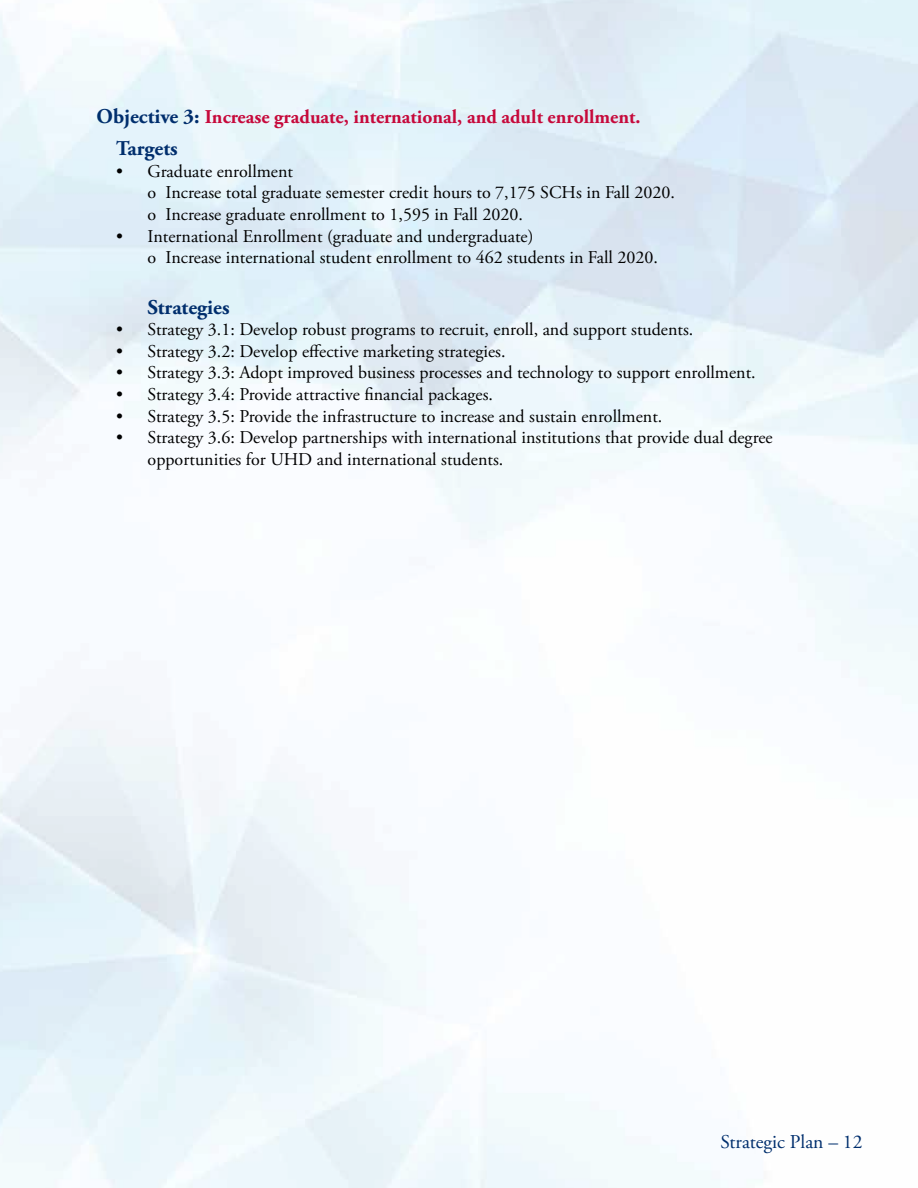
<style>
.page{position:relative;width:918px;height:1188px;background:#fff}
.page>*{position:absolute;margin:0;border:0;box-sizing:border-box;transform-origin:0 0}
.t1{font:700 21px "Adobe Garamond Pro";color:#002e6d}
.t2{font:700 19.5px "Adobe Garamond Pro";color:#c6093b}
.t3{font:19.5px "Adobe Garamond Pro";color:#002e6d}
.t4{font:18px/21.6px "Adobe Garamond Pro";color:#000}
.s1{font-size:21px;color:#002e6d}
</style>
<div class="page">
<p class="t2" style="left:97px;top:106px;width:545px"><span class="s1">Objective 3:</span> Increase graduate, international, and adult enrollment.</p>
<p class="t1" style="left:116px;top:136px;width:63px">Targets</p>
<p class="t4" style="left:148px;top:161px;width:529px;text-indent:-32px">• Graduate enrollment<br>o Increase total graduate semester credit hours to 7,175 SCHs in Fall 2020. o Increase graduate enrollment to 1,595 in Fall 2020.</p>
<p class="t4" style="left:148px;top:226px;width:512px;text-indent:-32px">• International Enrollment (graduate and undergraduate)<br>o Increase international student enrollment to 462 students in Fall 2020.</p>
<p class="t1" style="left:148px;top:295px;width:84px">Strategies</p>
<p class="t4" style="left:116px;top:319px;width:579px">• Strategy 3.1: Develop robust programs to recruit, enroll, and support students.</p>
<p class="t4" style="left:116px;top:341px;width:391px">• Strategy 3.2: Develop effective marketing strategies.</p>
<p class="t4" style="left:116px;top:363px;width:641px">• Strategy 3.3: Adopt improved business processes and technology to support enrollment.</p>
<p class="t4" style="left:116px;top:384px;width:378px">• Strategy 3.4: Provide attractive financial packages.</p>
<p class="t4" style="left:116px;top:406px;width:548px">• Strategy 3.5: Provide the infrastructure to increase and sustain enrollment.</p>
<p class="t4" style="left:148px;top:427px;width:627px;text-indent:-32px">• Strategy 3.6: Develop partnerships with international institutions that provide dual degree opportunities for UHD and international students.</p>
<p class="t3" style="left:720px;top:1130px;width:144px">Strategic Plan – 12</p>
</div>
